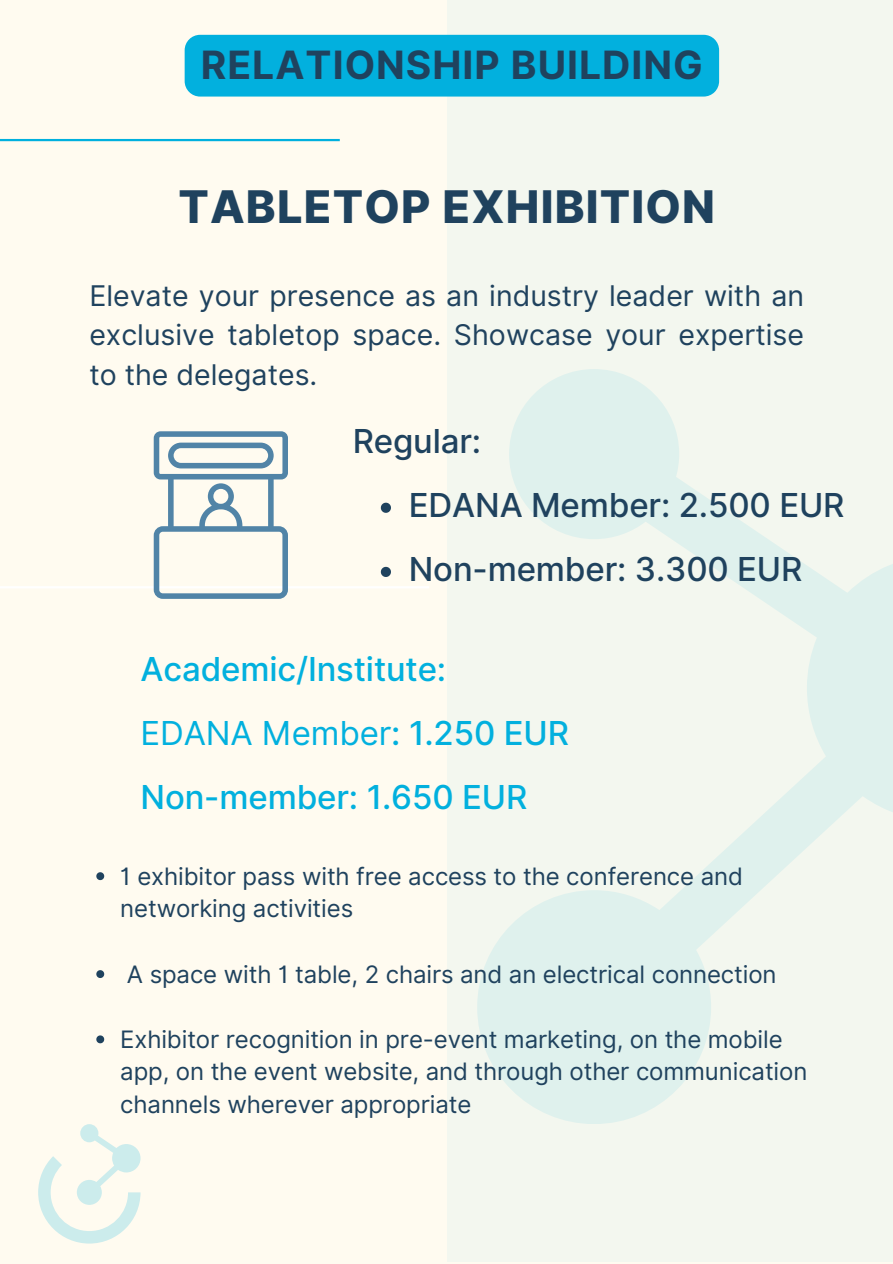
<style>
.page{position:relative;width:893px;height:1264px;background:#fff}
.page>*{position:absolute;margin:0;border:0;box-sizing:border-box;transform-origin:0 0}
.t1{font:800 45px "Inter";letter-spacing:.025em;color:#1f425e}
.t2{font:700 39px "Inter";letter-spacing:.025em;color:#1f425e}
.t3{font:500 33px/64.2px "Inter";letter-spacing:-.005em;color:#02b0de}
.t4{font:500 33px "Inter";letter-spacing:-.005em;color:#1f425e}
.t5{font:28.5px/39.3px "Inter";color:#1f425e;text-align:justify}
.t6{font:24px/32.7px "Inter";letter-spacing:-.005em;color:#1f425e}
.s1{font-weight:400}
</style>
<div class="page">
<div style="left:0;top:0;width:892px;height:1263px;background:#fffbf0"></div>
<div style="left:446px;top:0;width:446px;height:1261px;background:#f3f7ef"></div>
<hr style="left:0;top:139px;width:340px;height:2px;background:#00b0de">
<svg style="left:477px;top:369px;width:415px;height:754px"></svg>
<svg style="left:38px;top:1124px;width:102px;height:119px"></svg>
<hr style="left:0;top:586px;width:429px;height:2px;background:#fff">
<svg style="left:154px;top:431px;width:134px;height:168px"></svg>
<div style="left:185px;top:35px;width:534px;height:62px;background:#02b0de"></div>
<svg style="left:381px;top:502px;width:10px;height:11px"></svg>
<svg style="left:381px;top:567px;width:10px;height:10px"></svg>
<svg style="left:96px;top:872px;width:8px;height:8px"></svg>
<svg style="left:96px;top:970px;width:8px;height:8px"></svg>
<svg style="left:96px;top:1035px;width:8px;height:8px"></svg>
<h2 class="t2" style="left:201px;top:41px;width:503px">RELATIONSHIP BUILDING</h2>
<h1 class="t1" style="left:178px;top:179px;width:538px">TABLETOP EXHIBITION</h1>
<h5 class="t5" style="left:89px;top:276px;width:716px">Elevate your presence as an industry leader with an exclusive tabletop space. Showcase your expertise to the delegates.</h5>
<p class="t4" style="left:352px;top:421px;width:130px">Regular:</p>
<p class="t4" style="left:409px;top:485px;width:437px">EDANA Member: 2.500 EUR</p>
<h4 class="t4" style="left:409px;top:549px;width:395px">Non-member: 3.300 EUR</h4>
<h3 class="t3" style="left:140px;top:636px;width:430px">Academic/Institute:<br><span class="s1">EDANA Member</span>: 1.250 EUR</h3>
<p class="t3" style="left:140px;top:765px;width:388px">Non-member: 1.650 EUR</p>
<p class="t6" style="left:120px;top:859px;width:624px">1 exhibitor pass with free access to the conference and networking activities</p>
<p class="t6" style="left:127px;top:957px;width:651px">A space with 1 table, 2 chairs and an electrical connection</p>
<p class="t6" style="left:120px;top:1022px;width:688px">Exhibitor recognition in pre-event marketing, on the mobile app, on the event website, and through other communication channels wherever appropriate</p>
</div>
